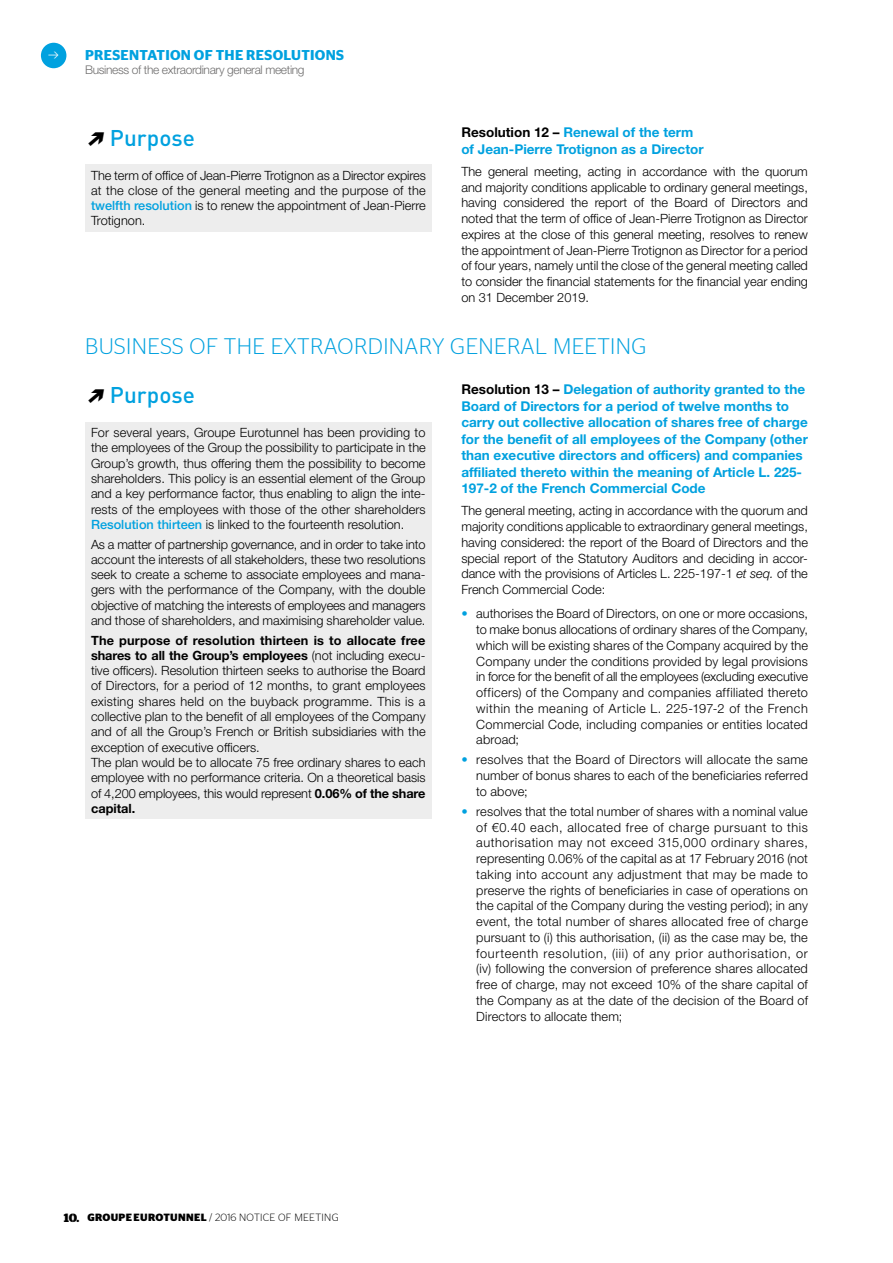
<style>
.page{position:relative;width:893px;height:1263px;background:#fff}
.page>*{position:absolute;margin:0;border:0;box-sizing:border-box;transform-origin:0 0}
.t1{font:300 22.5px "Stag Sans";letter-spacing:.02em;color:#00a1df}
.t2{font:500 22.5px "DIN Pro";color:#00a1df}
.t3{font:600 14.25px "Stag Sans";letter-spacing:.02em;color:#00a1df}
.t4{font:700 13.5px/16.5px "Helvetica Neue LT Std";color:#00a1df}
.t5{font:300 12.75px/15.8px "Helvetica Neue LT Std";color:#000;text-align:justify}
.t6{font:300 12px "Helvetica Neue LT Std";letter-spacing:-.03em;color:#706f6f}
.t7{font:300 10.5px "Stag Sans";letter-spacing:.025em;color:#000}
.s1{color:#000}
.s2{font-family:"Flesh Plain";font-weight:400;font-style:italic;font-size:24px;color:#000}
.s3{font-weight:500;color:#00a1df}
.s4{font-weight:700}
.s5{font-style:italic}
.s6{color:#00a1df}
.s7{font-family:"Stag Stencil";font-weight:700;font-size:12px}
</style>
<div class="page">
<div style="left:41px;top:43px;width:25px;height:25px;background:#00a1df;border-radius:50%"></div>
<div style="left:85px;top:164px;width:347px;height:67px;background:#ededed"></div>
<div style="left:85px;top:422px;width:347px;height:397px;background:#ededed"></div>
<p class="t3" style="left:85px;top:47px;width:260px">PRESENTATION OF THE RESOLUTIONS</p>
<p class="t6" style="left:85px;top:63px;width:221px">Business of the extraordinary general meeting</p>
<p class="t4" style="left:461px;top:124px;width:244px"><span class="s1">Resolution 12 –</span> Renewal of the term of Jean-Pierre Trotignon as a Director</p>
<p class="t5" style="left:461px;top:163px;width:348px">The general meeting, acting in accordance with the quorum and majority conditions applicable to ordinary general meetings, having considered the report of the Board of Directors and noted that the term of office of Jean-Pierre Trotignon as Director expires at the close of this general meeting, resolves to renew the appointment of Jean-Pierre Trotignon as Director for a period of four years, namely until the close of the general meeting called to consider the financial statements for the financial year ending on 31 December 2019.</p>
<h1 class="t1" style="left:85px;top:334px;width:563px">BUSINESS OF THE EXTRAORDINARY GENERAL MEETING</h1>
<h1 class="t2" style="left:85px;top:377px;width:111px"><span class="s2">X</span> Purpose</h1>
<p class="t5" style="left:91px;top:425px;width:336px;line-height:15.3px">For several years, Groupe Eurotunnel has been providing to the employees of the Group the possibility to participate in the Group’s growth, thus offering them the possibility to become shareholders. This policy is an essential element of the Group and a key performance factor, thus enabling to align the inte&shy;rests of the employees with those of the other shareholders <span class="s3">Resolution thirteen</span> is linked to the fourteenth resolution.</p>
<p class="t5" style="left:91px;top:536px;width:336px;line-height:15.3px">As a matter of partnership governance, and in order to take into account the interests of all stakeholders, these two resolutions seek to create a scheme to associate employees and mana&shy;gers with the performance of the Company, with the double objective of matching the interests of employees and managers and those of shareholders, and maximising shareholder value.</p>
<p class="t5" style="left:91px;top:632px;width:336px;line-height:15.3px;text-align:left"><span class="s4">The purpose of resolution thirteen is to allocate free shares to all the Group’s employees</span> (not including execu&shy;tive officers). Resolution thirteen seeks to authorise the Board of Directors, for a period of 12 months, to grant employees existing shares held on the buyback programme. This is a collective plan to the benefit of all employees of the Company and of all the Group’s French or British subsidiaries with the exception of executive officers.<br>The plan would be to allocate 75 free ordinary shares to each employee with no performance criteria. On a theoretical basis of 4,200 employees, this would represent <span class="s4">0.06% of the share capital.</span></p>
<h1 class="t2" style="left:85px;top:119px;width:111px"><span class="s2">X</span> Purpose</h1>
<p class="t5" style="left:91px;top:167px;width:336px;line-height:15.3px">The term of office of Jean-Pierre Trotignon as a Director expires at the close of the general meeting and the purpose of the <span class="s3">twelfth resolution</span> is to renew the appointment of Jean-Pierre Trotignon.</p>
<p class="t4" style="left:461px;top:381px;width:348px"><span class="s1">Resolution 13 –</span> Delegation of authority granted to the Board of Directors for a period of twelve months to carry out collective allocation of shares free of charge for the benefit of all employees of the Company (other than executive directors and officers) and companies affiliated thereto within the meaning of Article L. 225- 197-2 of the French Commercial Code</p>
<p class="t5" style="left:461px;top:503px;width:348px">The general meeting, acting in accordance with the quorum and majority conditions applicable to extraordinary general meetings, having considered: the report of the Board of Directors and the special report of the Statutory Auditors and deciding in accor&shy;dance with the provisions of Articles L. 225-197-1 <span class="s5">et seq.</span> of the French Commercial Code:</p>
<p class="t5" style="left:476px;top:606px;width:333px;text-indent:-15px"><span class="s6">•</span> authorises the Board of Directors, on one or more occasions, to make bonus allocations of ordinary shares of the Company, which will be existing shares of the Company acquired by the Company under the conditions provided by legal provisions in force for the benefit of all the employees (excluding executive officers) of the Company and companies affiliated thereto within the meaning of Article L. 225-197-2 of the French Commercial Code, including companies or entities located abroad;</p>
<p class="t5" style="left:476px;top:752px;width:333px;text-indent:-15px"><span class="s6">•</span> resolves that the Board of Directors will allocate the same number of bonus shares to each of the beneficiaries referred to above;</p>
<p class="t5" style="left:476px;top:803px;width:333px;text-indent:-15px"><span class="s6">•</span> resolves that the total number of shares with a nominal value of €0.40 each, allocated free of charge pursuant to this authorisation may not exceed 315,000 ordinary shares, representing 0.06% of the capital as at 17 February 2016 (not taking into account any adjustment that may be made to preserve the rights of beneficiaries in case of operations on the capital of the Company during the vesting period); in any event, the total number of shares allocated free of charge pursuant to (i) this authorisation, (ii) as the case may be, the fourteenth resolution, (iii) of any prior authorisation, or (iv) following the conversion of preference shares allocated free of charge, may not exceed 10% of the share capital of the Company as at the date of the decision of the Board of Directors to allocate them;</p>
<p class="t7" style="left:64px;top:1212px;width:277px"><span class="s7">10.</span> <span class="s4">GROUPE EUROTUNNEL</span> / 2016 NOTICE OF MEETING</p>
</div>
